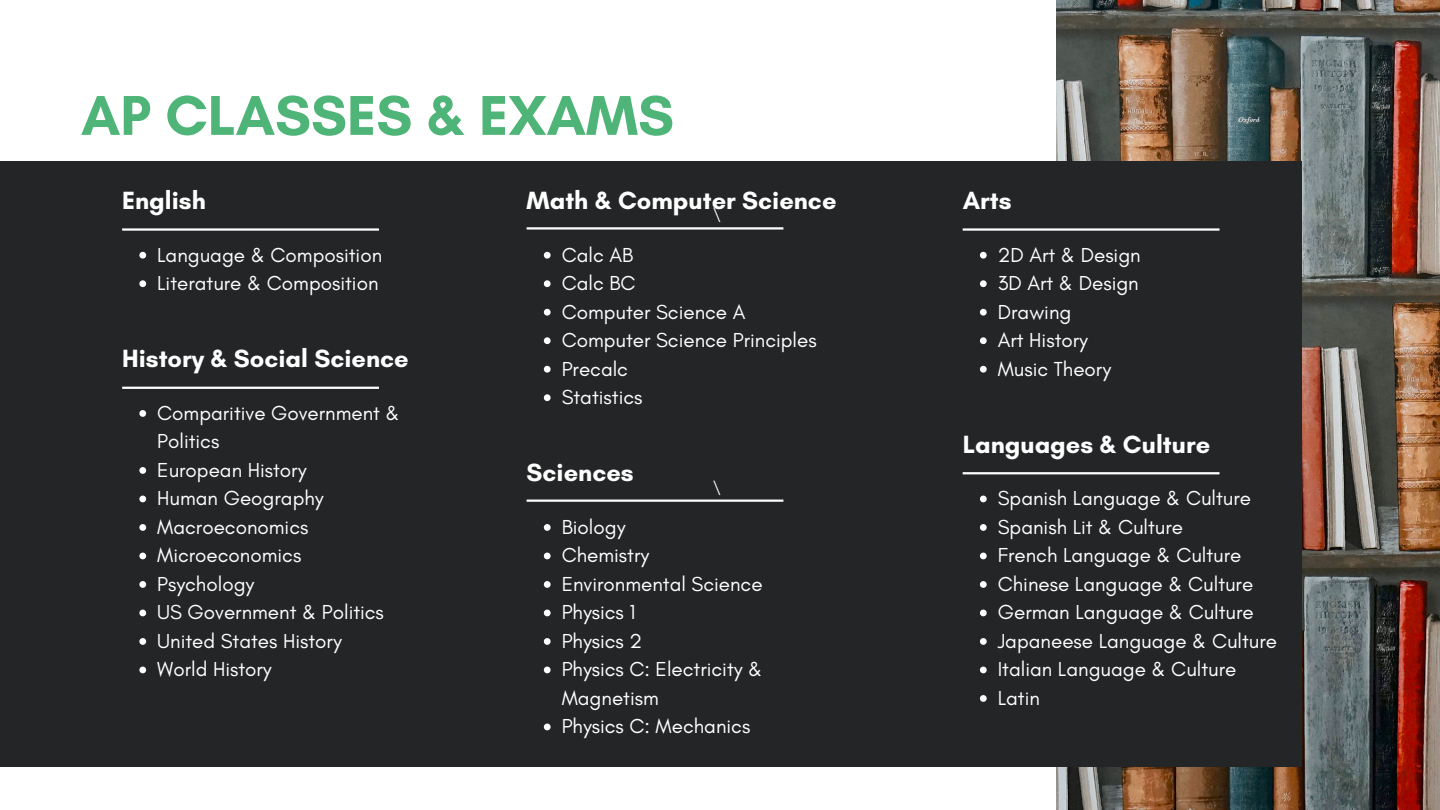
<style>
.page{position:relative;width:1440px;height:810px;background:#fff}
.page>*{position:absolute;margin:0;border:0;box-sizing:border-box;transform-origin:0 0}
.t1{font:700 57.1px "Glacial Indifference";color:#4fb477}
.t2{font:700 25.4px "Glacial Indifference";color:#fff}
.t3{font:20.6px/28.5px "Glacial Indifference";color:#fff}
.t4{font:15.1px "Glacial Indifference";color:#fff}
</style>
<div class="page">
<img style="left:1056px;top:0;width:384px;height:810px">
<div style="left:0;top:161px;width:1301px;height:606px;background:#232526"></div>
<hr style="left:122px;top:228px;width:257px;height:3px;background:#fff">
<hr style="left:527px;top:227px;width:256px;height:3px;background:#fff">
<hr style="left:963px;top:228px;width:257px;height:3px;background:#fff">
<hr style="left:122px;top:387px;width:257px;height:2px;background:#fff">
<hr style="left:527px;top:500px;width:256px;height:2px;background:#fff">
<hr style="left:963px;top:472px;width:257px;height:2px;background:#fff">
<svg style="left:139px;top:252px;width:7px;height:7px"></svg>
<svg style="left:139px;top:280px;width:7px;height:7px"></svg>
<svg style="left:544px;top:252px;width:7px;height:7px"></svg>
<svg style="left:544px;top:280px;width:7px;height:7px"></svg>
<svg style="left:544px;top:309px;width:7px;height:7px"></svg>
<svg style="left:544px;top:337px;width:7px;height:7px"></svg>
<svg style="left:544px;top:366px;width:7px;height:7px"></svg>
<svg style="left:544px;top:394px;width:7px;height:7px"></svg>
<svg style="left:980px;top:252px;width:7px;height:7px"></svg>
<svg style="left:980px;top:280px;width:7px;height:7px"></svg>
<svg style="left:980px;top:309px;width:7px;height:7px"></svg>
<svg style="left:980px;top:337px;width:7px;height:7px"></svg>
<svg style="left:980px;top:366px;width:7px;height:7px"></svg>
<svg style="left:139px;top:410px;width:7px;height:7px"></svg>
<svg style="left:139px;top:467px;width:7px;height:7px"></svg>
<svg style="left:139px;top:496px;width:7px;height:6px"></svg>
<svg style="left:139px;top:524px;width:7px;height:7px"></svg>
<svg style="left:139px;top:553px;width:7px;height:6px"></svg>
<svg style="left:139px;top:581px;width:7px;height:7px"></svg>
<svg style="left:139px;top:610px;width:7px;height:6px"></svg>
<svg style="left:139px;top:638px;width:7px;height:7px"></svg>
<svg style="left:139px;top:667px;width:7px;height:6px"></svg>
<svg style="left:544px;top:524px;width:7px;height:7px"></svg>
<svg style="left:544px;top:553px;width:7px;height:6px"></svg>
<svg style="left:544px;top:581px;width:7px;height:7px"></svg>
<svg style="left:544px;top:610px;width:7px;height:6px"></svg>
<svg style="left:544px;top:638px;width:7px;height:7px"></svg>
<svg style="left:544px;top:667px;width:7px;height:6px"></svg>
<svg style="left:544px;top:724px;width:7px;height:6px"></svg>
<svg style="left:980px;top:496px;width:7px;height:6px"></svg>
<svg style="left:980px;top:524px;width:7px;height:7px"></svg>
<svg style="left:980px;top:553px;width:7px;height:6px"></svg>
<svg style="left:980px;top:581px;width:7px;height:7px"></svg>
<svg style="left:980px;top:610px;width:7px;height:6px"></svg>
<svg style="left:980px;top:638px;width:7px;height:7px"></svg>
<svg style="left:980px;top:667px;width:7px;height:6px"></svg>
<svg style="left:980px;top:695px;width:7px;height:7px"></svg>
<h2 class="t1" style="left:81px;top:81px;width:595px">AP CLASSES &amp; EXAMS</h2>
<p class="t2" style="left:122px;top:185px;width:85px">English</p>
<p class="t3" style="left:157px;top:240px;width:226px">Language &amp; Composition</p>
<h2 class="t3" style="left:157px;top:269px;width:223px">Literature &amp; Composition</h2>
<p class="t2" style="left:122px;top:343px;width:288px">History &amp; Social Science</p>
<p class="t3" style="left:157px;top:398px;width:244px">Comparitive Government &amp;<br>Politics</p>
<p class="t3" style="left:157px;top:455px;width:151px">European History</p>
<h2 class="t3" style="left:157px;top:484px;width:168px">Human Geography</h2>
<p class="t3" style="left:157px;top:512px;width:153px">Macroeconomics</p>
<p class="t3" style="left:157px;top:541px;width:146px">Microeconomics</p>
<p class="t3" style="left:157px;top:569px;width:99px">Psychology</p>
<p class="t3" style="left:157px;top:598px;width:228px">US Government &amp; Politics</p>
<p class="t3" style="left:157px;top:626px;width:186px">United States History</p>
<p class="t3" style="left:157px;top:655px;width:116px">World History</p>
<p class="t2" style="left:527px;top:185px;width:311px">Math &amp; Computer Science</p>
<p class="t2" style="left:963px;top:185px;width:50px">Arts</p>
<p class="t3" style="left:562px;top:240px;width:73px">Calc AB</p>
<p class="t3" style="left:562px;top:269px;width:75px">Calc BC</p>
<p class="t3" style="left:562px;top:297px;width:185px">Computer Science A</p>
<p class="t3" style="left:562px;top:326px;width:256px">Computer Science Principles</p>
<p class="t3" style="left:562px;top:354px;width:68px">Precalc</p>
<p class="t3" style="left:562px;top:383px;width:82px">Statistics</p>
<h1 class="t4" style="left:713px;top:205px;width:10px">\</h1>
<p class="t3" style="left:998px;top:240px;width:144px">2D Art &amp; Design</p>
<h2 class="t3" style="left:998px;top:269px;width:143px">3D Art &amp; Design</h2>
<p class="t3" style="left:998px;top:297px;width:75px">Drawing</p>
<p class="t3" style="left:998px;top:326px;width:92px">Art History</p>
<p class="t3" style="left:998px;top:354px;width:115px">Music Theory</p>
<p class="t2" style="left:527px;top:457px;width:109px">Sciences</p>
<p class="t4" style="left:713px;top:477px;width:10px">\</p>
<h2 class="t3" style="left:562px;top:512px;width:65px">Biology</h2>
<h2 class="t3" style="left:562px;top:541px;width:89px">Chemistry</h2>
<p class="t3" style="left:562px;top:569px;width:202px">Environmental Science</p>
<p class="t3" style="left:562px;top:598px;width:75px">Physics 1</p>
<p class="t3" style="left:562px;top:626px;width:82px">Physics 2</p>
<p class="t3" style="left:562px;top:655px;width:202px">Physics C: Electricity &amp;<br>Magnetism</p>
<p class="t3" style="left:562px;top:712px;width:190px">Physics C: Mechanics</p>
<p class="t2" style="left:963px;top:429px;width:249px">Languages &amp; Culture</p>
<p class="t3" style="left:998px;top:484px;width:255px">Spanish Language &amp; Culture</p>
<p class="t3" style="left:998px;top:512px;width:187px">Spanish Lit &amp; Culture</p>
<p class="t3" style="left:998px;top:541px;width:245px">French Language &amp; Culture</p>
<p class="t3" style="left:998px;top:569px;width:257px">Chinese Language &amp; Culture</p>
<p class="t3" style="left:998px;top:598px;width:257px">German Language &amp; Culture</p>
<p class="t3" style="left:998px;top:626px;width:281px">Japaneese Language &amp; Culture</p>
<p class="t3" style="left:998px;top:655px;width:240px">Italian Language &amp; Culture</p>
<p class="t3" style="left:998px;top:683px;width:44px">Latin</p>
</div>
